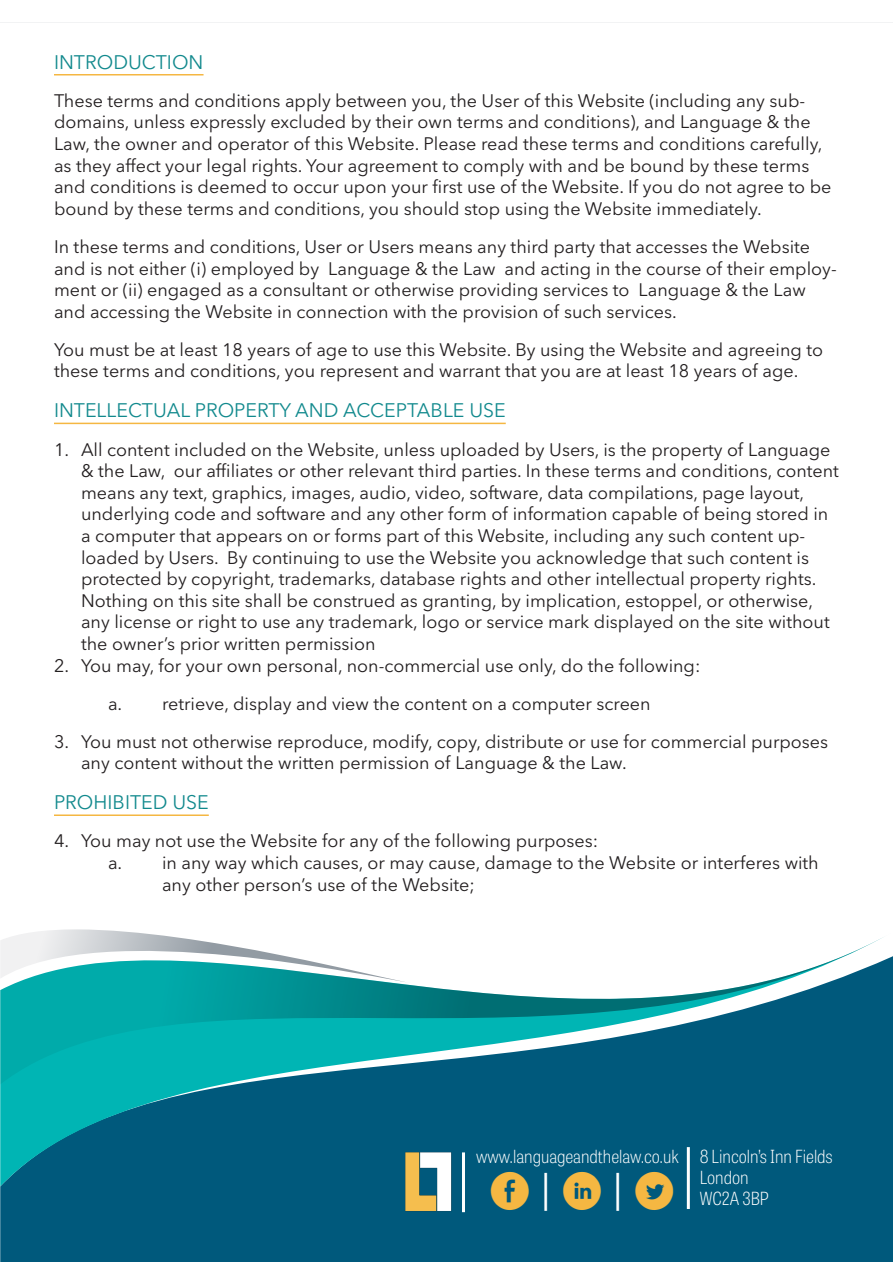
<style>
.page{position:relative;width:893px;height:1263px;background:#fff}
.page>*{position:absolute;margin:0;border:0;box-sizing:border-box;transform-origin:0 0}
.t1{font:37.5px "Social Media Circled";color:#f5b742}
.t2{font:19.5px "Avenir Next LT Pro";color:#11898d}
.t3{font:18px/21.6px "Avenir Next LT Pro";color:#231f20}
.t4{font:100 semi-condensed 18px "Tablet Gothic";color:#fff}
.s1{font-family:"Arial Narrow";font-size:40.5px;color:#fff}
</style>
<div class="page">
<div style="left:0;top:1186px;width:893px;height:76px;background:#00597c"></div>
<svg style="left:0;top:1084px;width:893px;height:102px;background:#006281"></svg>
<svg style="left:0;top:937px;width:893px;height:147px"></svg>
<svg style="left:0;top:929px;width:412px;height:54px"></svg>
<hr style="left:687px;top:1147px;width:3px;height:62px;background:#fff">
<img style="left:397px;top:1147px;width:62px;height:69px">
<hr style="left:462px;top:1152px;width:3px;height:60px;background:#fff">
<hr style="left:54px;top:74px;width:150px;height:1px;background:#f5b742">
<hr style="left:54px;top:423px;width:452px;height:1px;background:#f5b742">
<hr style="left:54px;top:814px;width:155px;height:2px;background:#f5b742">
<p class="t2" style="left:54px;top:50px;width:151px">INTRODUCTION</p>
<p class="t3" style="left:54px;top:90px;width:779px">These terms and conditions apply between you, the User of this Website (including any sub&shy;domains, unless expressly excluded by their own terms and conditions), and Language &amp; the Law, the owner and operator of this Website. Please read these terms and conditions carefully, as they affect your legal rights. Your agreement to comply with and be bound by these terms and conditions is deemed to occur upon your first use of the Website. If you do not agree to be bound by these terms and conditions, you should stop using the Website immediately.</p>
<p class="t3" style="left:54px;top:236px;width:784px">In these terms and conditions, User or Users means any third party that accesses the Website and is not either (i) employed by Language &amp; the Law and acting in the course of their employ&shy;ment or (ii) engaged as a consultant or otherwise providing services to Language &amp; the Law and accessing the Website in connection with the provision of such services.</p>
<p class="t3" style="left:54px;top:339px;width:770px">You must be at least 18 years of age to use this Website. By using the Website and agreeing to these terms and conditions, you represent and warrant that you are at least 18 years of age.</p>
<p class="t2" style="left:54px;top:399px;width:453px">INTELLECTUAL PROPERTY AND ACCEPTABLE USE</p>
<p class="t3" style="left:81px;top:438px;width:759px;text-indent:-27px">1. All content included on the Website, unless uploaded by Users, is the property of Language &amp; the Law, our affiliates or other relevant third parties. In these terms and conditions, content means any text, graphics, images, audio, video, software, data compilations, page layout, underlying code and software and any other form of information capable of being stored in a computer that appears on or forms part of this Website, including any such content up&shy;loaded by Users. By continuing to use the Website you acknowledge that such content is protected by copyright, trademarks, database rights and other intellectual property rights.<br>Nothing on this site shall be construed as granting, by implication, estoppel, or otherwise, any license or right to use any trademark, logo or service mark displayed on the site without the owner’s prior written permission</p>
<p class="t3" style="left:54px;top:654px;width:648px">2. You may, for your own personal, non-commercial use only, do the following:</p>
<p class="t3" style="left:108px;top:692px;width:544px">a. retrieve, display and view the content on a computer screen</p>
<p class="t3" style="left:81px;top:730px;width:749px;text-indent:-27px">3. You must not otherwise reproduce, modify, copy, distribute or use for commercial purposes any content without the written permission of Language &amp; the Law.</p>
<p class="t2" style="left:54px;top:791px;width:156px">PROHIBITED USE</p>
<p class="t3" style="left:54px;top:830px;width:546px">4. You may not use the Website for any of the following purposes:</p>
<p class="t3" style="left:162px;top:852px;width:658px;text-indent:-54px">a. in any way which causes, or may cause, damage to the Website or interferes with any other person’s use of the Website;</p>
<p class="t4" style="left:476px;top:1144px;width:204px">www.languageandthelaw.co.uk</p>
<p class="t1" style="left:490px;top:1172px;width:185px">E<span class="s1">|</span>C<span class="s1">|</span>D</p>
<p class="t4" style="left:700px;top:1144px;width:135px">8 Lincoln’s Inn Fields</p>
<p class="t4" style="left:700px;top:1165px;width:50px">London</p>
<p class="t4" style="left:700px;top:1186px;width:71px">WC2A 3BP</p>
</div>
